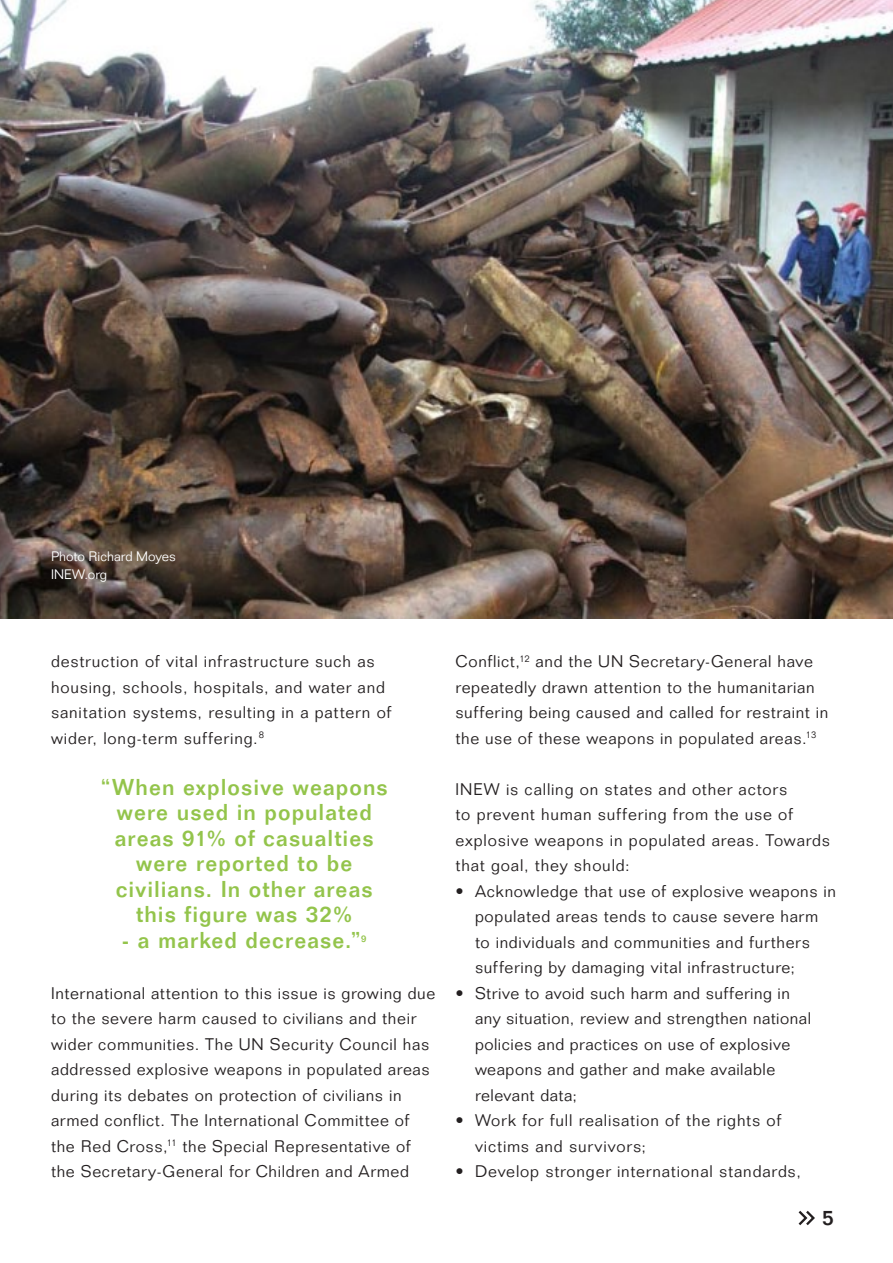
<style>
.page{position:relative;width:893px;height:1263px;background:#fff}
.page>*{position:absolute;margin:0;border:0;box-sizing:border-box;transform-origin:0 0}
.t1{font:500 22.5px/25.5px "Folio";letter-spacing:.045em;color:#93c44b;text-align:center}
.t2{font:500 21px "Folio";color:#231f20}
.t3{font:300 16.5px/25.5px "Folio";letter-spacing:.04em;color:#231f20}
.t4{font:300 13.5px/18px "Folio";color:#fff}
.t5{font:500 9.6px "Folio";color:#93c44b}
</style>
<div class="page">
<img style="left:0;top:0;width:893px;height:619px">
<svg style="left:798px;top:1210px;width:17px;height:16px"></svg>
<p class="t4" style="left:51px;top:547px;width:126px">Photo Richard Moyes<br>INEW.org</p>
<p class="t3" style="left:51px;top:649px;width:342px">destruction of vital infrastructure such as housing, schools, hospitals, and water and sanitation systems, resulting in a pattern of wider, long-term suffering.<sup>8</sup></p>
<h1 class="t1" style="left:101px;top:774px;width:289px">“When explosive weapons were used in populated areas 91% of casualties were reported to be civilians. In other areas this figure was 32%</h1>
<h1 class="t1" style="left:122px;top:927px;width:241px">- a marked decrease.”</h1>
<p class="t5" style="left:361px;top:933px;width:7px">9</p>
<p class="t3" style="left:51px;top:980px;width:386px">International attention to this issue is growing due to the severe harm caused to civilians and their wider communities. The UN Security Council has addressed explosive weapons in populated areas during its debates on protection of civilians in armed conflict. The International Committee of the Red Cross,<sup>11</sup> the Special Representative of the Secretary-General for Children and Armed</p>
<p class="t3" style="left:455px;top:649px;width:375px">Conflict,<sup>12</sup> and the UN Secretary-General have repeatedly drawn attention to the humanitarian suffering being caused and called for restraint in the use of these weapons in populated areas.<sup>13</sup></p>
<p class="t3" style="left:455px;top:776px;width:376px">INEW is calling on states and other actors<br>to prevent human suffering from the use of explosive weapons in populated areas. Towards that goal, they should:</p>
<p class="t3" style="left:475px;top:878px;width:363px;text-indent:-20px">• Acknowledge that use of explosive weapons in populated areas tends to cause severe harm to individuals and communities and furthers suffering by damaging vital infrastructure;</p>
<p class="t3" style="left:475px;top:980px;width:338px;text-indent:-20px">• Strive to avoid such harm and suffering in any situation, review and strengthen national policies and practices on use of explosive weapons and gather and make available relevant data;</p>
<p class="t3" style="left:475px;top:1108px;width:308px;text-indent:-20px">• Work for full realisation of the rights of victims and survivors;</p>
<p class="t3" style="left:455px;top:1159px;width:347px">• Develop stronger international standards,</p>
<p class="t2" style="left:822px;top:1205px;width:13px">5</p>
</div>
